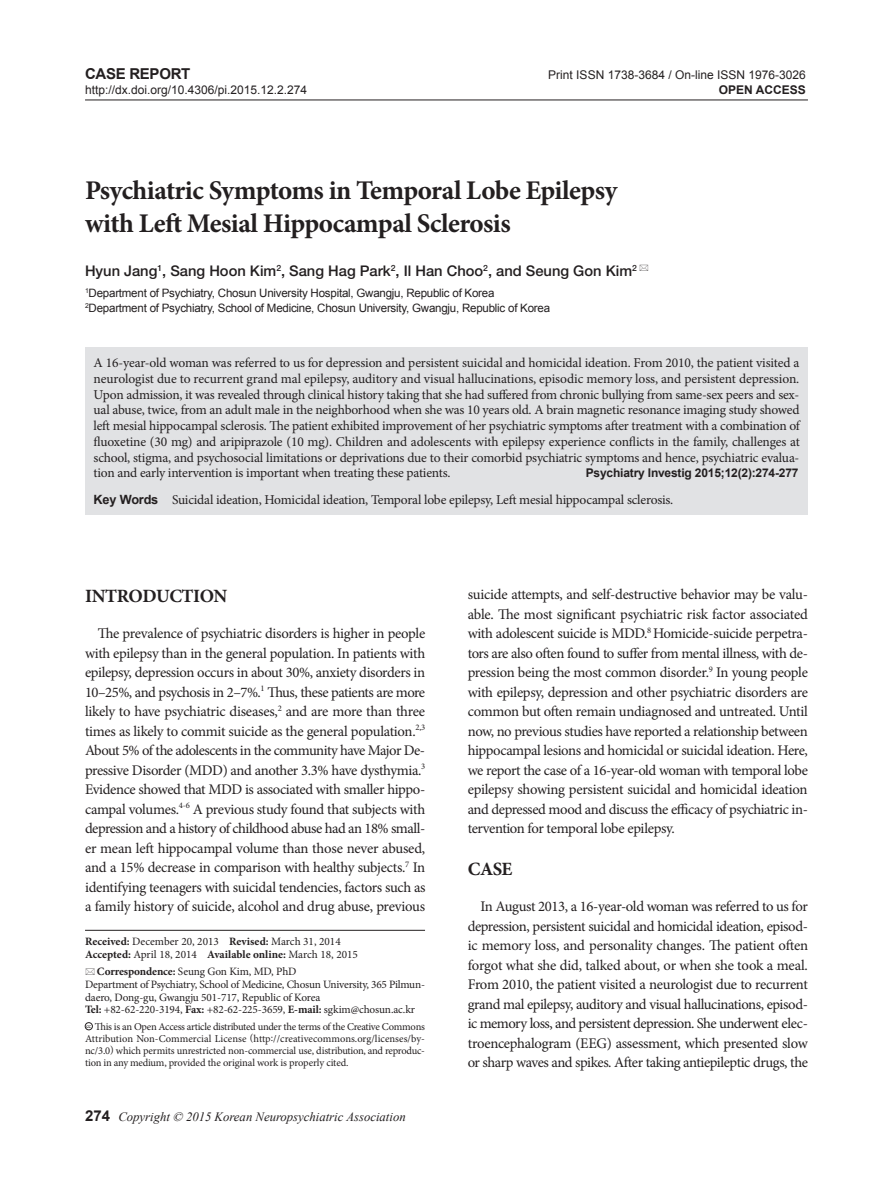
<style>
.page{position:relative;width:893px;height:1191px;background:#fff}
.page>*{position:absolute;margin:0;border:0;box-sizing:border-box;transform-origin:0 0}
.논문제목{font:700 27px/33px "Minion Pro";letter-spacing:-.02em;color:#231f20}
.큰제목{font:700 18.75px "Minion Pro";letter-spacing:-.025em;color:#231f20}
.t1{font:700 15px "Arial";letter-spacing:-.02em;color:#231f20}
.본문{font:14.7px/19.5px "Minion Pro";letter-spacing:-.025em;color:#231f20;text-align:justify}
.이름{font:500 14.7px "Helvetica Neue LT Std";color:#231f20}
.초록{font:13.5px/15.8px "Minion Pro";letter-spacing:-.015em;color:#231f20;text-align:justify}
.t2{font:italic 12.75px "Times New Roman";color:#231f20}
.t3{font:12px "Arial";color:#231f20}
.초록-2{font:700 12px "Arial";letter-spacing:-.015em;color:#231f20}
.소속{font:11.55px/14.2px "Arial";letter-spacing:-.02em;color:#231f20}
.교신저자{font:11.25px/12.8px "Minion Pro";letter-spacing:-.015em;color:#231f20}
.날짜{font:700 11.25px "Minion Pro";color:#231f20}
.날짜-2{font:11.25px "Minion Pro";color:#231f20}
.날짜-3{font:10.5px/12px "Minion Pro";letter-spacing:-.015em;color:#231f20;text-align:justify}
.t4{font:6.6px "Minion Pro";color:#231f20}
.s1{font-family:"Arial";font-weight:700;font-size:12.75px}
.s2{font-family:"Arial";font-weight:700;font-size:12.75px;color:#e1e2e4}
.s3{font-weight:700}
.s4{font-weight:400}
.s5{font-family:"Arial";font-weight:700;font-style:normal;font-size:15px}
</style>
<div class="page">
<hr style="left:85px;top:100px;width:723px;height:1px;background:#231f20">
<div style="left:85px;top:347px;width:723px;height:167px;background:#e1e2e4"></div>
<hr style="left:85px;top:930px;width:340px;height:1px;background:#231f20">
<div style="left:85px;top:1022px;width:8px;height:8px;border:1px solid #231f20;border-radius:50%"></div>
<p class="t1" style="left:85px;top:64px;width:107px">CASE REPORT</p>
<p class="t3" style="left:548px;top:67px;width:259px">Print ISSN 1738-3684 / On-line ISSN 1976-3026</p>
<p class="t3" style="left:85px;top:82px;width:224px">http://dx.doi.org/10.4306/pi.2015.12.2.274</p>
<p class="초록-2" style="left:719px;top:82px;width:88px">OPEN ACCESS</p>
<p class="논문제목" style="left:85px;top:173px;width:534px">Psychiatric Symptoms in Temporal Lobe Epilepsy with Left Mesial Hippocampal Sclerosis</p>
<p class="이름" style="left:85px;top:262px;width:553px">Hyun Jang<sup>1</sup>, Sang Hoon Kim<sup>2</sup>, Sang Hag Park<sup>2</sup>, Il Han Choo<sup>2</sup>, and Seung Gon Kim<sup>2</sup></p>
<p class="소속" style="left:85px;top:286px;width:467px"><sup>1</sup>Department of Psychiatry, Chosun University Hospital, Gwangju, Republic of Korea<br><sup>2</sup>Department of Psychiatry, School of Medicine, Chosun University, Gwangju, Republic of Korea</p>
<p class="초록" style="left:94px;top:355px;width:708px">A 16-year-old woman was referred to us for depression and persistent suicidal and homicidal ideation. From 2010, the patient visited a neurologist due to recurrent grand mal epilepsy, auditory and visual hallucinations, episodic memory loss, and persistent depression.<br>Upon admission, it was revealed through clinical history taking that she had suffered from chronic bullying from same-sex peers and sex&shy;ual abuse, twice, from an adult male in the neighborhood when she was 10 years old. A brain magnetic resonance imaging study showed left mesial hippocampal sclerosis. The patient exhibited improvement of her psychiatric symptoms after treatment with a combination of fluoxetine (30 mg) and aripiprazole (10 mg). Children and adolescents with epilepsy experience conflicts in the family, challenges at school, stigma, and psychosocial limitations or deprivations due to their comorbid psychiatric symptoms and hence, psychiatric evalua&shy;tion and early intervention is important when treating these patients.</p>
<p class="초록-2" style="left:586px;top:465px;width:214px">Psychiatry Investig 2015;12(2):274-277</p>
<p class="초록" style="left:94px;top:491px;width:581px"><span class="s1">Key Words</span><span class="s2">aa</span>Suicidal ideation, Homicidal ideation, Temporal lobe epilepsy, Left mesial hippocampal sclerosis.</p>
<p class="큰제목" style="left:85px;top:583px;width:144px">INTRODUCTION</p>
<p class="본문" style="left:85px;top:623px;width:342px;text-indent:13px">The prevalence of psychiatric disorders is higher in people with epilepsy than in the general population. In patients with epilepsy, depression occurs in about 30%, anxiety disorders in 10–25%, and psychosis in 2–7%.<sup>1</sup> Thus, these patients are more likely to have psychiatric diseases,<sup>2</sup> and are more than three times as likely to commit suicide as the general population.<sup>2,3<br></sup>About 5% of the adolescents in the community have Major De&shy;pressive Disorder (MDD) and another 3.3% have dysthymia.<sup>3<br></sup>Evidence showed that MDD is associated with smaller hippo&shy;campal volumes.<sup>4-6</sup> A previous study found that subjects with depression and a history of childhood abuse had an 18% small&shy;er mean left hippocampal volume than those never abused, and a 15% decrease in comparison with healthy subjects.<sup>7</sup> In identifying teenagers with suicidal tendencies, factors such as a family history of suicide, alcohol and drug abuse, previous</p>
<p class="날짜-2" style="left:85px;top:934px;width:257px"><span class="s3">Received:</span> December 20, 2013 <span class="s3">Revised:</span> March 31, 2014</p>
<p class="날짜" style="left:85px;top:946px;width:274px">Accepted: <span class="s4">April 18, 2014</span> Available online: <span class="s4">March 18, 2015</span></p>
<p class="교신저자" style="left:97px;top:965px;width:201px"><span class="s3">Correspondence:</span> Seung Gon Kim, MD, PhD</p>
<p class="교신저자" style="left:85px;top:977px;width:341px">Department of Psychiatry, School of Medicine, Chosun University, 365 Pilmun&shy;daero, Dong-gu, Gwangju 501-717, Republic of Korea</p>
<p class="교신저자" style="left:85px;top:1003px;width:332px"><span class="s3">Tel:</span> +82-62-220-3194, <span class="s3">Fax:</span> +82-62-225-3659, <span class="s3">E-mail:</span> sgkim@chosun.ac.kr</p>
<p class="t4" style="left:86px;top:1021px;width:7px">cc</p>
<p class="날짜-3" style="left:85px;top:1020px;width:341px;text-indent:10px">This is an Open Access article distributed under the terms of the Creative Commons Attribution Non-Commercial License (http://creativecommons.org/licenses/by&shy;nc/3.0) which permits unrestricted non-commercial use, distribution, and reproduc&shy;tion in any medium, provided the original work is properly cited.</p>
<p class="t2" style="left:85px;top:1107px;width:322px"><span class="s5">274</span> Copyright © 2015 Korean Neuropsychiatric Association</p>
<p class="본문" style="left:468px;top:584px;width:342px">suicide attempts, and self-destructive behavior may be valu&shy;able. The most significant psychiatric risk factor associated with adolescent suicide is MDD.<sup>8</sup> Homicide-suicide perpetra&shy;tors are also often found to suffer from mental illness, with de&shy;pression being the most common disorder.<sup>9</sup> In young people with epilepsy, depression and other psychiatric disorders are common but often remain undiagnosed and untreated. Until now, no previous studies have reported a relationship between hippocampal lesions and homicidal or suicidal ideation. Here, we report the case of a 16-year-old woman with temporal lobe epilepsy showing persistent suicidal and homicidal ideation and depressed mood and discuss the efficacy of psychiatric in&shy;tervention for temporal lobe epilepsy.</p>
<p class="큰제목" style="left:468px;top:856px;width:46px">CASE</p>
<p class="본문" style="left:468px;top:896px;width:342px;text-indent:13px">In August 2013, a 16-year-old woman was referred to us for depression, persistent suicidal and homicidal ideation, episod&shy;ic memory loss, and personality changes. The patient often forgot what she did, talked about, or when she took a meal.<br>From 2010, the patient visited a neurologist due to recurrent grand mal epilepsy, auditory and visual hallucinations, episod&shy;ic memory loss, and persistent depression. She underwent elec&shy;troencephalogram (EEG) assessment, which presented slow or sharp waves and spikes. After taking antiepileptic drugs, the</p>
</div>
